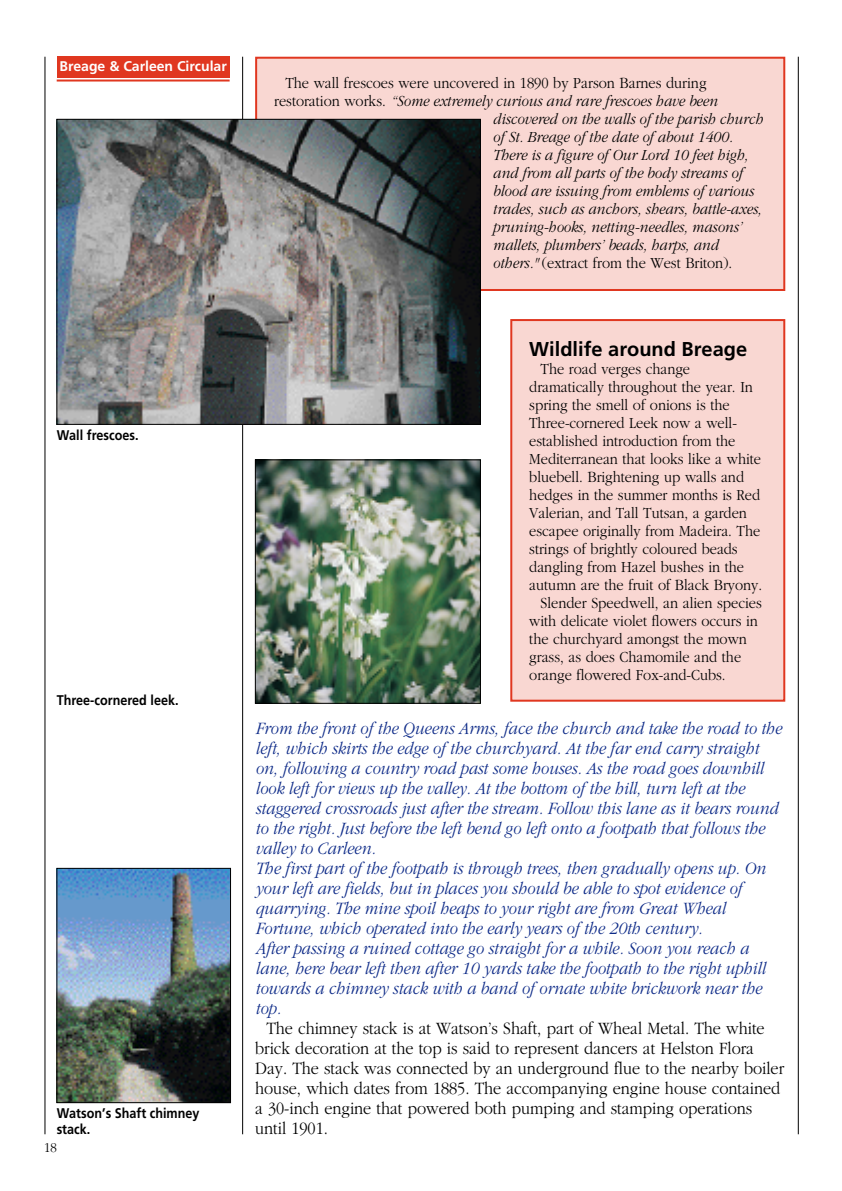
<style>
.page{position:relative;width:842px;height:1191px;background:#fff}
.page>*{position:absolute;margin:0;border:0;box-sizing:border-box;transform-origin:0 0}
.t1{font:700 20px "Frutiger";color:#000}
.t2{font:italic 300 18px/20px "Garamond";color:#0e2b88;scale:.9 1}
.t3{font:300 18px/20px "Garamond";color:#000;scale:.9 1}
.t4{font:300 16px "Garamond";color:#000;scale:.9 1}
.t5{font:italic 300 16px "Garamond";color:#000;scale:.9 1}
.t6{font:700 14px/16px "Frutiger";color:#000;scale:.9 1}
.t7{font:700 14px "Frutiger";color:#fff}
.t8{font:300 14px "Garamond";color:#000;scale:.9 1}
.s1{font-style:normal}
.s2{font-style:italic}
</style>
<div class="page">
<hr style="left:242px;top:57px;width:1px;height:1077px;background:#000">
<hr style="left:45px;top:57px;width:1px;height:1077px;background:#000">
<hr style="left:798px;top:57px;width:1px;height:1077px;background:#000">
<div style="left:57px;top:57px;width:173px;height:21px;background:#e03720"></div>
<hr style="left:57px;top:79px;width:173px;height:2px;background:#e03720">
<img style="left:257px;top:462px;width:222px;height:239px">
<div style="left:255px;top:460px;width:226px;height:243px;border:1px solid #000"></div>
<img style="left:59px;top:870px;width:170px;height:230px">
<div style="left:57px;top:868px;width:174px;height:234px;border:1px solid #000"></div>
<div style="left:256px;top:58px;width:528px;height:232px;background:#f9d7d2"></div>
<div style="left:255px;top:57px;width:530px;height:234px;border:2px solid #e03720"></div>
<div style="left:511px;top:320px;width:273px;height:380px;background:#f9d7d2"></div>
<div style="left:510px;top:319px;width:275px;height:382px;border:2px solid #e03720"></div>
<img style="left:59px;top:121px;width:420px;height:301px">
<div style="left:57px;top:119px;width:424px;height:305px;border:1px solid #000"></div>
<p class="t7" style="left:60px;top:61px;width:169px">Breage &amp; Carleen Circular</p>
<p class="t4" style="left:285px;top:73px;width:469px">The wall frescoes were uncovered in 1890 by Parson Barnes during</p>
<p class="t5" style="left:274px;top:91px;width:494px"><span class="s1">restoration works.</span> “Some extremely curious and rare frescoes have been</p>
<p class="t5" style="left:493px;top:109px;width:302px">discovered on the walls of the parish church</p>
<p class="t5" style="left:493px;top:127px;width:268px">of St. Breage of the date of about 1400.</p>
<p class="t5" style="left:493px;top:145px;width:285px">There is a figure of Our Lord 10 feet high,</p>
<p class="t5" style="left:493px;top:163px;width:279px">and from all parts of the body streams of</p>
<p class="t5" style="left:493px;top:181px;width:291px">blood are issuing from emblems of various</p>
<p class="t5" style="left:493px;top:199px;width:300px">trades, such as anchors, shears, battle-axes,</p>
<p class="t5" style="left:493px;top:217px;width:278px">pruning-hooks, netting-needles, masons’</p>
<p class="t5" style="left:493px;top:235px;width:252px">mallets, plumbers’ beads, harps, and</p>
<p class="t4" style="left:493px;top:253px;width:268px"><span class="s2">others."</span> (extract from the West Briton).</p>
<p class="t6" style="left:57px;top:428px;width:92px">Wall frescoes.</p>
<p class="t6" style="left:57px;top:693px;width:137px">Three-cornered leek.</p>
<p class="t6" style="left:57px;top:1106px;width:160px">Watson’s Shaft chimney stack.</p>
<p class="t8" style="left:44px;top:1138px;width:15px">18</p>
<p class="t1" style="left:529px;top:341px;width:219px">Wildlife around Breage</p>
<p class="t4" style="left:541px;top:359px;width:168px">The road verges change</p>
<p class="t4" style="left:529px;top:377px;width:250px">dramatically throughout the year. In</p>
<p class="t4" style="left:529px;top:395px;width:224px">spring the smell of onions is the</p>
<p class="t4" style="left:529px;top:413px;width:232px">Three-cornered Leek now a well-</p>
<p class="t4" style="left:529px;top:431px;width:231px">established introduction from the</p>
<p class="t4" style="left:529px;top:449px;width:259px">Mediterranean that looks like a white</p>
<p class="t4" style="left:529px;top:467px;width:240px">bluebell. Brightening up walls and</p>
<p class="t4" style="left:529px;top:485px;width:258px">hedges in the summer months is Red</p>
<p class="t4" style="left:529px;top:503px;width:243px">Valerian, and Tall Tutsan, a garden</p>
<p class="t4" style="left:529px;top:521px;width:258px">escapee originally from Madeira. The</p>
<p class="t4" style="left:529px;top:539px;width:233px">strings of brightly coloured beads</p>
<p class="t4" style="left:529px;top:557px;width:240px">dangling from Hazel bushes in the</p>
<p class="t4" style="left:529px;top:575px;width:260px">autumn are the fruit of Black Bryony.</p>
<p class="t4" style="left:541px;top:593px;width:247px">Slender Speedwell, an alien species</p>
<p class="t4" style="left:529px;top:611px;width:255px">with delicate violet flowers occurs in</p>
<p class="t4" style="left:529px;top:629px;width:243px">the churchyard amongst the mown</p>
<p class="t4" style="left:529px;top:647px;width:237px">grass, as does Chamomile and the</p>
<p class="t4" style="left:529px;top:665px;width:220px">orange flowered Fox-and-Cubs.</p>
<p class="t2" style="left:255px;top:718px;width:586px">From the front of the Queens Arms, face the church and take the road to the left, which skirts the edge of the churchyard. At the far end carry straight on, following a country road past some houses. As the road goes downhill look left for views up the valley. At the bottom of the hill, turn left at the staggered crossroads just after the stream. Follow this lane as it bears round to the right. Just before the left bend go left onto a footpath that follows the valley to Carleen.<br>The first part of the footpath is through trees, then gradually opens up. On your left are fields, but in places you should be able to spot evidence of quarrying. The mine spoil heaps to your right are from Great Wheal Fortune, which operated into the early years of the 20th century.<br>After passing a ruined cottage go straight for a while. Soon you reach a lane, here bear left then after 10 yards take the footpath to the right uphill towards a chimney stack with a band of ornate white brickwork near the top.</p>
<p class="t3" style="left:255px;top:1018px;width:589px;text-indent:11px">The chimney stack is at Watson’s Shaft, part of Wheal Metal. The white brick decoration at the top is said to represent dancers at Helston Flora Day. The stack was connected by an underground flue to the nearby boiler house, which dates from 1885. The accompanying engine house contained a 30-inch engine that powered both pumping and stamping operations until 1901.</p>
</div>
